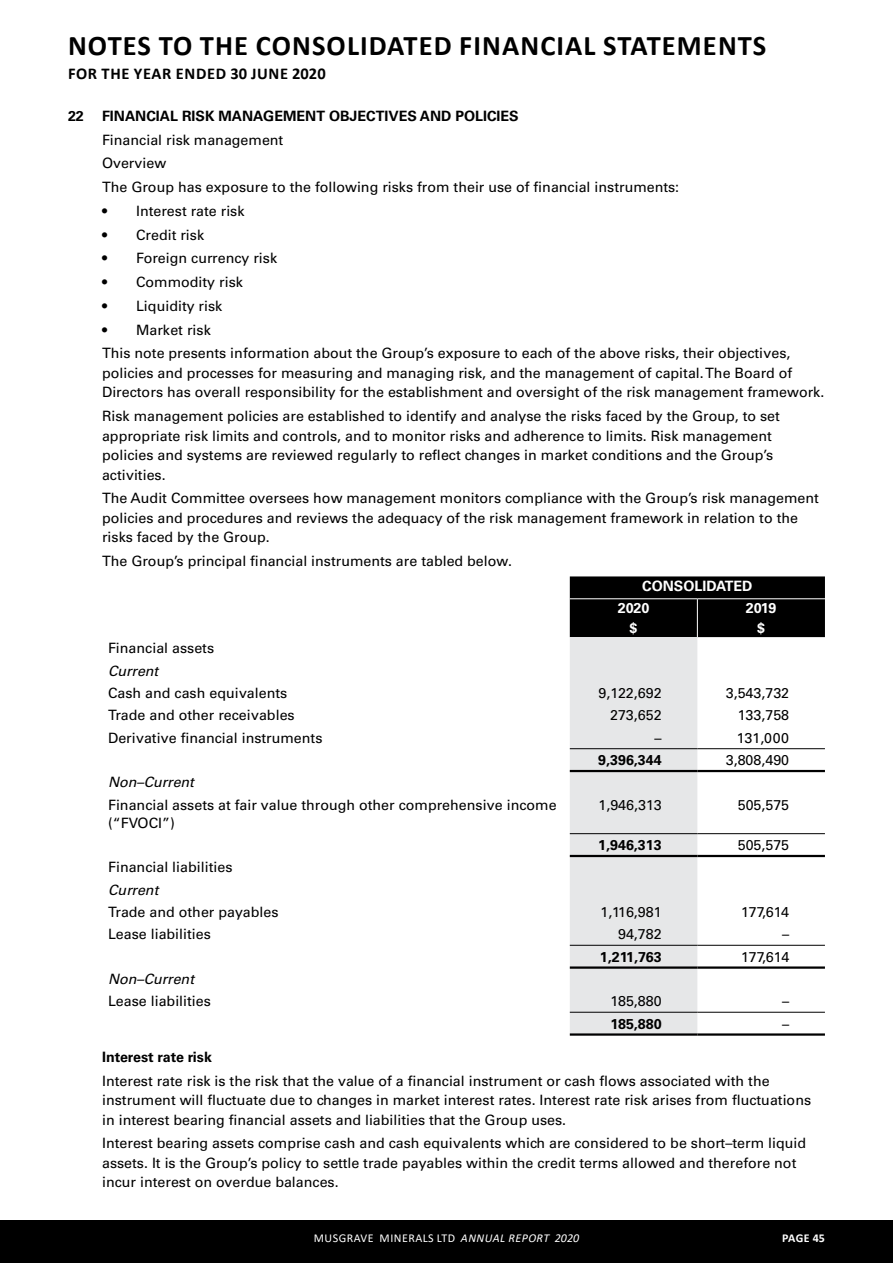
<style>
.page{position:relative;width:893px;height:1263px;background:#fff}
.page>*{position:absolute;margin:0;border:0;box-sizing:border-box;transform-origin:0 0}
.t1{font:700 28.5px "Calibri";letter-spacing:.04em;color:#000}
.t2{font:700 16.5px "Calibri";letter-spacing:.04em;color:#000}
.t3{font:14.25px/19.5px "Univers LT Std";color:#000}
.t4{font:700 14.25px "Univers LT Std";color:#000}
.t5{font:italic 14.25px "Univers LT Std";color:#000}
.t6{font:700 14.25px/22.4px "Univers LT Std";color:#fff}
.t7{font:12px "Calibri";letter-spacing:.04em;color:#fff}
.t8{font:700 12px "Calibri";letter-spacing:.015em;color:#fff}
.s1{font-style:italic}
</style>
<div class="page">
<div style="left:0;top:1220px;width:893px;height:43px;background:#000"></div>
<div style="left:570px;top:576px;width:255px;height:61px;background:#000"></div>
<div style="left:570px;top:637px;width:127px;height:396px;background:#e6e7e8"></div>
<hr style="left:570px;top:748px;width:127px;height:1px;background:#000">
<hr style="left:697px;top:748px;width:128px;height:1px;background:#000">
<hr style="left:570px;top:833px;width:127px;height:1px;background:#000">
<hr style="left:697px;top:833px;width:128px;height:1px;background:#000">
<hr style="left:570px;top:945px;width:127px;height:1px;background:#000">
<hr style="left:697px;top:945px;width:128px;height:1px;background:#000">
<hr style="left:570px;top:1012px;width:127px;height:1px;background:#000">
<hr style="left:697px;top:1012px;width:128px;height:1px;background:#000">
<hr style="left:570px;top:770px;width:127px;height:2px;background:#000">
<hr style="left:697px;top:770px;width:128px;height:2px;background:#000">
<hr style="left:570px;top:855px;width:127px;height:2px;background:#000">
<hr style="left:697px;top:855px;width:128px;height:2px;background:#000">
<hr style="left:570px;top:966px;width:127px;height:3px;background:#000">
<hr style="left:697px;top:966px;width:128px;height:3px;background:#000">
<hr style="left:697px;top:599px;width:1px;height:38px;background:#fff">
<hr style="left:570px;top:1033px;width:127px;height:3px;background:#000">
<hr style="left:697px;top:1033px;width:128px;height:3px;background:#000">
<hr style="left:570px;top:598px;width:127px;height:1px;background:#fff">
<hr style="left:697px;top:598px;width:128px;height:1px;background:#fff">
<h1 class="t1" style="left:68px;top:26px;width:700px">NOTES TO THE CONSOLIDATED FINANCIAL STATEMENTS</h1>
<p class="t2" style="left:68px;top:62px;width:259px">FOR THE YEAR ENDED 30 JUNE 2020</p>
<p class="t4" style="left:68px;top:108px;width:17px">22</p>
<p class="t4" style="left:102px;top:108px;width:418px">FINANCIAL RISK MANAGEMENT OBJECTIVES AND POLICIES</p>
<p class="t3" style="left:102px;top:128px;width:579px;line-height:23.7px">Financial risk management<br>Overview<br>The Group has exposure to the following risks from their use of financial instruments:</p>
<p class="t3" style="left:102px;top:201px;width:144px">• Interest rate risk</p>
<p class="t3" style="left:102px;top:225px;width:104px">• Credit risk</p>
<p class="t3" style="left:102px;top:249px;width:177px">• Foreign currency risk</p>
<p class="t3" style="left:102px;top:272px;width:142px">• Commodity risk</p>
<p class="t3" style="left:102px;top:296px;width:122px">• Liquidity risk</p>
<p class="t3" style="left:102px;top:318px;width:690px;line-height:23.7px">• Market risk<br>This note presents information about the Group’s exposure to each of the above risks, their objectives,</p>
<p class="t3" style="left:102px;top:363px;width:724px">policies and processes for measuring and managing risk, and the management of capital. The Board of<br>Directors has overall responsibility for the establishment and oversight of the risk management framework.</p>
<p class="t3" style="left:102px;top:406px;width:679px">Risk management policies are established to identify and analyse the risks faced by the Group, to set appropriate risk limits and controls, and to monitor risks and adherence to limits. Risk management policies and systems are reviewed regularly to reflect changes in market conditions and the Group’s activities.</p>
<p class="t3" style="left:102px;top:489px;width:718px">The Audit Committee oversees how management monitors compliance with the Group’s risk management policies and procedures and reviews the adequacy of the risk management framework in relation to the risks faced by the Group.</p>
<p class="t3" style="left:102px;top:551px;width:412px">The Group’s principal financial instruments are tabled below.</p>
<p class="t6" style="left:618px;top:575px;width:136px;text-indent:24px">CONSOLIDATED<br>2020</p>
<p class="t6" style="left:630px;top:617px;width:9px">$</p>
<p class="t6" style="left:746px;top:599px;width:32px;line-height:19.5px;text-align:center">2019 $</p>
<p class="t3" style="left:108px;top:639px;width:108px">Financial assets</p>
<p class="t5" style="left:108px;top:662px;width:52px">Current</p>
<p class="t3" style="left:108px;top:683px;width:181px">Cash and cash equivalents</p>
<p class="t3" style="left:598px;top:683px;width:65px">9,122,692</p>
<p class="t3" style="left:726px;top:683px;width:65px">3,543,732</p>
<p class="t3" style="left:108px;top:706px;width:188px">Trade and other receivables</p>
<p class="t3" style="left:610px;top:706px;width:53px">273,652</p>
<p class="t3" style="left:738px;top:706px;width:53px">133,758</p>
<p class="t3" style="left:108px;top:728px;width:216px">Derivative financial instruments</p>
<p class="t3" style="left:654px;top:728px;width:9px">–</p>
<p class="t3" style="left:737px;top:728px;width:54px">131,000</p>
<p class="t4" style="left:598px;top:752px;width:65px">9,396,344</p>
<p class="t3" style="left:726px;top:750px;width:65px">3,808,490</p>
<p class="t5" style="left:108px;top:774px;width:87px">Non–Current</p>
<p class="t3" style="left:108px;top:796px;width:450px;line-height:18px">Financial assets at fair value through other comprehensive income (“FVOCI”)</p>
<p class="t3" style="left:598px;top:795px;width:65px">1,946,313</p>
<p class="t3" style="left:738px;top:795px;width:53px">505,575</p>
<p class="t4" style="left:598px;top:836px;width:65px">1,946,313</p>
<p class="t3" style="left:738px;top:835px;width:53px">505,575</p>
<p class="t3" style="left:108px;top:857px;width:126px">Financial liabilities</p>
<p class="t5" style="left:108px;top:881px;width:52px">Current</p>
<p class="t3" style="left:108px;top:902px;width:172px">Trade and other payables</p>
<p class="t3" style="left:600px;top:902px;width:63px">1,116,981</p>
<p class="t3" style="left:741px;top:902px;width:50px">177,614</p>
<p class="t3" style="left:108px;top:924px;width:104px">Lease liabilities</p>
<p class="t3" style="left:618px;top:924px;width:45px">94,782</p>
<p class="t3" style="left:782px;top:924px;width:9px">–</p>
<p class="t4" style="left:600px;top:948px;width:63px">1,211,763</p>
<p class="t3" style="left:741px;top:947px;width:50px">177,614</p>
<p class="t5" style="left:108px;top:970px;width:87px">Non–Current</p>
<p class="t3" style="left:108px;top:991px;width:104px">Lease liabilities</p>
<p class="t3" style="left:610px;top:991px;width:53px">185,880</p>
<p class="t3" style="left:782px;top:991px;width:9px">–</p>
<p class="t4" style="left:610px;top:1015px;width:53px">185,880</p>
<p class="t3" style="left:782px;top:1014px;width:9px">–</p>
<p class="t4" style="left:102px;top:1048px;width:111px">Interest rate risk</p>
<p class="t3" style="left:102px;top:1071px;width:710px">Interest rate risk is the risk that the value of a financial instrument or cash flows associated with the instrument will fluctuate due to changes in market interest rates. Interest rate risk arises from fluctuations in interest bearing financial assets and liabilities that the Group uses.</p>
<p class="t3" style="left:102px;top:1134px;width:705px">Interest bearing assets comprise cash and cash equivalents which are considered to be short–term liquid assets. It is the Group’s policy to settle trade payables within the credit terms allowed and therefore not incur interest on overdue balances.</p>
<p class="t7" style="left:314px;top:1230px;width:267px">MUSGRAVE MINERALS LTD <span class="s1">ANNUAL REPORT 2020</span></p>
<p class="t8" style="left:782px;top:1230px;width:44px">PAGE 45</p>
</div>
